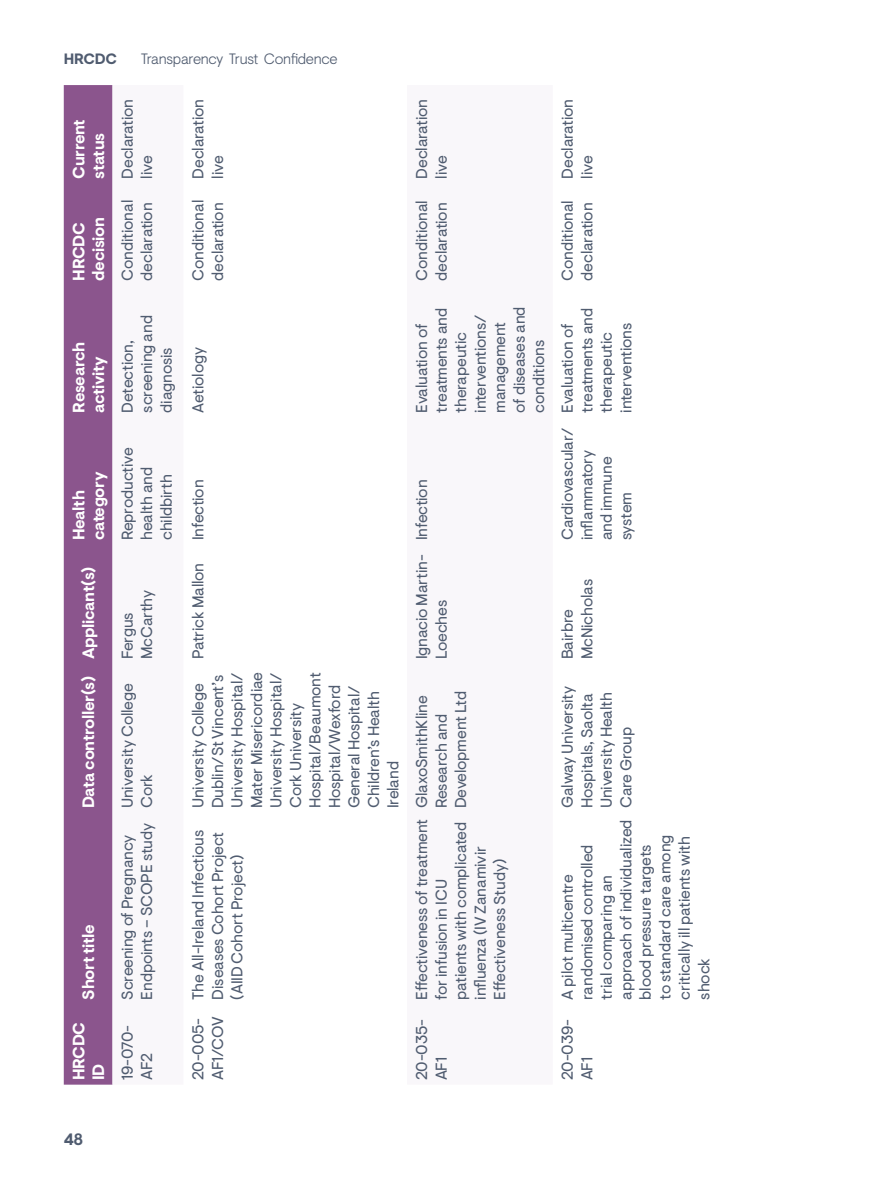
<style>
.page{position:relative;width:893px;height:1191px;background:#fff}
.page>*{position:absolute;margin:0;border:0;box-sizing:border-box;transform-origin:0 0}
.t1{font:700 16.5px/19.5px "Visuelt Pro";letter-spacing:-.02em;color:#fff}
.t2{font:700 16.5px "Visuelt Pro";color:#505c70}
.t3{font:15.75px/19.5px "Visuelt Pro";letter-spacing:-.01em;color:#505c70}
.t4{font:300 15px "Visuelt Pro";letter-spacing:-.02em;color:#505c70}
.t5{font:700 15px "Visuelt Pro";letter-spacing:-.02em;color:#505c70}
</style>
<div class="page">
<div style="left:64px;top:85px;width:48px;height:999px;background:#8b558d"></div>
<p class="t5" style="left:64px;top:50px;width:55px">HRCDC</p>
<p class="t4" style="left:141px;top:50px;width:198px">Transparency Trust Confidence</p>
<p class="t1" style="left:70px;top:179px;width:61px;rotate:-90deg">Current status</p>
<p class="t1" style="left:70px;top:281px;width:65px;rotate:-90deg">HRCDC decision</p>
<p class="t3" style="left:118px;top:179px;width:81px;rotate:-90deg">Declaration live</p>
<p class="t3" style="left:118px;top:281px;width:82px;rotate:-90deg">Conditional declaration</p>
<p class="t1" style="left:70px;top:412px;width:72px;rotate:-90deg">Research activity</p>
<p class="t3" style="left:118px;top:412px;width:99px;rotate:-90deg">Detection, screening and diagnosis</p>
<p class="t1" style="left:70px;top:540px;width:70px;rotate:-90deg">Health category</p>
<p class="t1" style="left:79px;top:808px;width:243px;rotate:-90deg">Data controller(s) Applicant(s)</p>
<p class="t1" style="left:79px;top:999px;width:77px;rotate:-90deg">Short title</p>
<p class="t1" style="left:70px;top:1080px;width:60px;rotate:-90deg">HRCDC<br>ID</p>
<p class="t3" style="left:118px;top:540px;width:94px;rotate:-90deg">Reproductive health and childbirth</p>
<p class="t3" style="left:118px;top:659px;width:71px;rotate:-90deg">Fergus<br>McCarthy</p>
<p class="t3" style="left:118px;top:808px;width:126px;rotate:-90deg">University College<br>Cork</p>
<p class="t3" style="left:118px;top:999px;width:178px;rotate:-90deg">Screening of Pregnancy<br>Endpoints – SCOPE study</p>
<p class="t3" style="left:118px;top:1080px;width:57px;rotate:-90deg">19-070-<br>AF2</p>
<p class="t3" style="left:189px;top:179px;width:81px;rotate:-90deg">Declaration live</p>
<p class="t3" style="left:189px;top:281px;width:82px;rotate:-90deg">Conditional declaration</p>
<p class="t3" style="left:189px;top:412px;width:67px;rotate:-90deg">Aetiology</p>
<p class="t3" style="left:189px;top:540px;width:62px;rotate:-90deg">Infection</p>
<p class="t3" style="left:189px;top:659px;width:98px;rotate:-90deg">Patrick Mallon</p>
<p class="t3" style="left:189px;top:808px;width:137px;rotate:-90deg">University College<br>Dublin/St Vincent’s<br>University Hospital/<br>Mater Misericordiae<br>University Hospital/<br>Cork University<br>Hospital/Beaumont<br>Hospital/Wexford<br>General Hospital/<br>Children’s Health<br>Ireland</p>
<p class="t3" style="left:189px;top:999px;width:171px;rotate:-90deg">The All-Ireland Infectious<br>Diseases Cohort Project (AIID Cohort Project)</p>
<p class="t3" style="left:189px;top:1080px;width:66px;rotate:-90deg">20-005-<br>AF1/COV</p>
<p class="t3" style="left:412px;top:179px;width:81px;rotate:-90deg">Declaration live</p>
<p class="t3" style="left:412px;top:281px;width:82px;rotate:-90deg">Conditional declaration</p>
<p class="t3" style="left:412px;top:412px;width:108px;rotate:-90deg">Evaluation of treatments and therapeutic interventions/ management of diseases and conditions</p>
<p class="t3" style="left:412px;top:540px;width:62px;rotate:-90deg">Infection</p>
<p class="t3" style="left:412px;top:659px;width:106px;rotate:-90deg">Ignacio Martin-<br>Loeches</p>
<p class="t3" style="left:412px;top:808px;width:119px;rotate:-90deg">GlaxoSmithKline<br>Research and<br>Development Ltd</p>
<p class="t3" style="left:412px;top:999px;width:182px;rotate:-90deg">Effectiveness of treatment for infusion in ICU<br>patients with complicated influenza (IV Zanamivir<br>Effectiveness Study)</p>
<p class="t3" style="left:412px;top:1080px;width:63px;rotate:-90deg">20-035-<br>AF1</p>
<p class="t3" style="left:558px;top:179px;width:81px;rotate:-90deg">Declaration live</p>
<p class="t3" style="left:558px;top:281px;width:82px;rotate:-90deg">Conditional declaration</p>
<p class="t3" style="left:558px;top:412px;width:106px;rotate:-90deg">Evaluation of treatments and therapeutic interventions</p>
<p class="t3" style="left:558px;top:540px;width:114px;rotate:-90deg">Cardiovascular/ inflammatory and immune system</p>
<p class="t3" style="left:558px;top:659px;width:82px;rotate:-90deg">Bairbre<br>McNicholas</p>
<p class="t3" style="left:558px;top:808px;width:124px;rotate:-90deg">Galway University<br>Hospitals, Saolta<br>University Health<br>Care Group</p>
<p class="t3" style="left:558px;top:999px;width:181px;rotate:-90deg">A pilot multicentre randomised controlled trial comparing an approach of individualized blood pressure targets<br>to standard care among critically ill patients with shock</p>
<p class="t3" style="left:558px;top:1080px;width:63px;rotate:-90deg">20-039-<br>AF1</p>
<p class="t2" style="left:64px;top:1129px;width:21px">48</p>
</div>
